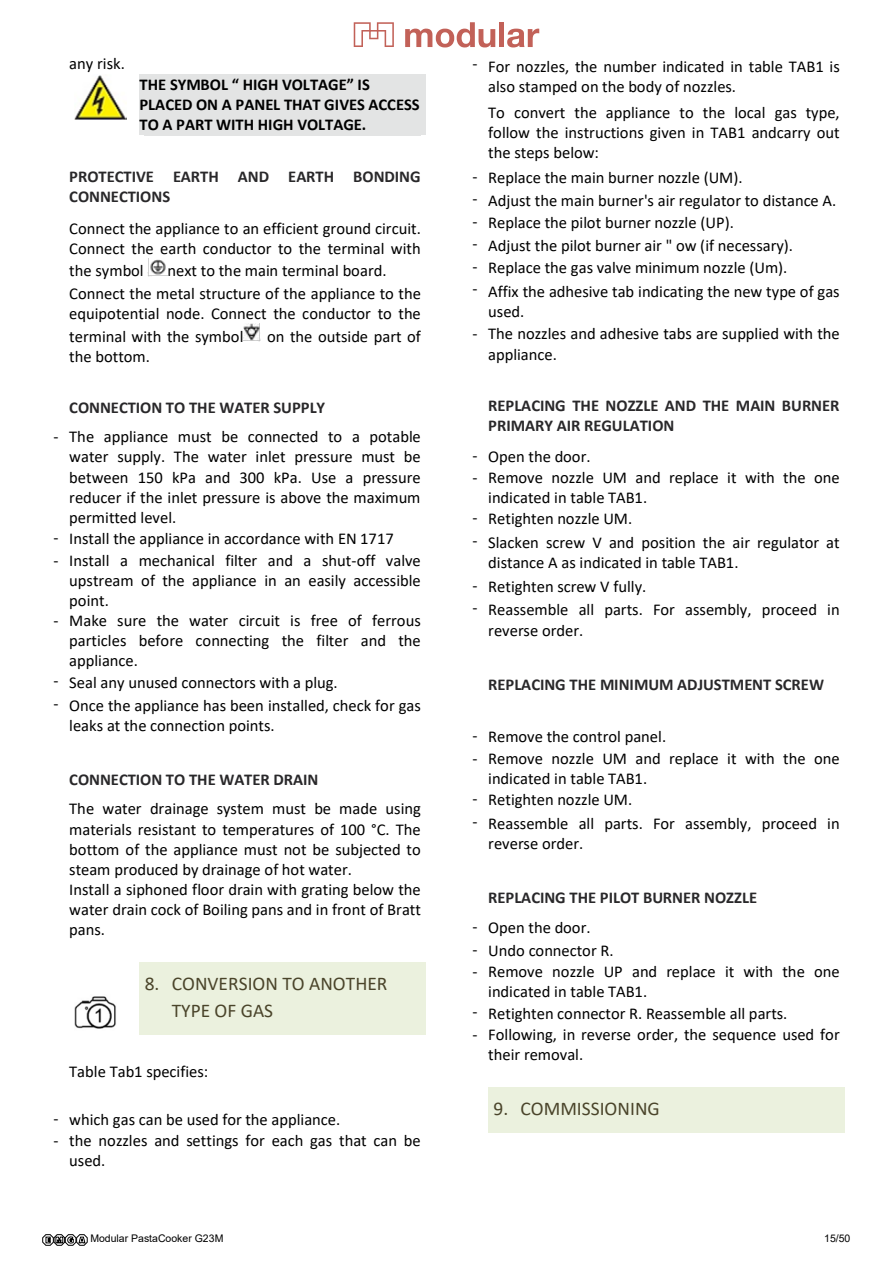
<style>
.page{position:relative;width:893px;height:1263px;background:#fff}
.page>*{position:absolute;margin:0;border:0;box-sizing:border-box;transform-origin:0 0}
.t1{font:19.5px/27.3px "Calibri";color:#4a442a}
.t2{font:16.5px/20.1px "Calibri";color:#000}
.t3{font:700 16.5px/20.1px "Calibri";color:#29282a}
.t4{font:700 16.5px/20.1px "Calibri";color:#000}
.t5{font:10.5px "Arial";color:#000}
</style>
<div class="page">
<div style="left:139px;top:75px;width:287px;height:60px;background:#e3e4e4"></div>
<div style="left:139px;top:962px;width:287px;height:73px;background:#ebf1de"></div>
<div style="left:488px;top:1087px;width:357px;height:45px;background:#ebf1de"></div>
<img style="left:147px;top:259px;width:20px;height:18px">
<img style="left:243px;top:324px;width:17px;height:18px">
<img style="left:74px;top:75px;width:52px;height:45px">
<img style="left:74px;top:996px;width:42px;height:33px">
<svg style="left:43px;top:1234px;width:45px;height:12px"></svg>
<svg style="left:354px;top:22px;width:40px;height:25px"></svg>
<svg style="left:405px;top:22px;width:90px;height:25px"></svg>
<div style="left:499px;top:22px;width:5px;height:25px;background:#c26158"></div>
<svg style="left:507px;top:29px;width:32px;height:18px"></svg>
<p class="t2" style="left:69px;top:54px;width:57px">any risk.</p>
<p class="t4" style="left:139px;top:74px;width:282px">THE SYMBOL “ HIGH VOLTAGE” IS<br>PLACED ON A PANEL THAT GIVES ACCESS<br>TO A PART WITH HIGH VOLTAGE.</p>
<p class="t3" style="left:69px;top:166px;width:353px">PROTECTIVE EARTH AND EARTH BONDING<br>CONNECTIONS</p>
<p class="t2" style="left:69px;top:218px;width:353px">Connect the appliance to an efficient ground circuit.<br>Connect the earth conductor to the terminal with</p>
<p class="t2" style="left:69px;top:260px;width:76px">the symbol</p>
<p class="t2" style="left:69px;top:259px;width:353px;line-height:22.5px;text-indent:98px">next to the main terminal board.<br>Connect the metal structure of the appliance to the</p>
<p class="t2" style="left:69px;top:302px;width:353px;line-height:22.5px">equipotential node. Connect the conductor to the terminal with the symbol</p>
<p class="t2" style="left:267px;top:326px;width:155px">on the outside part of</p>
<p class="t2" style="left:69px;top:346px;width:82px">the bottom.</p>
<p class="t3" style="left:69px;top:397px;width:257px">CONNECTION TO THE WATER SUPPLY</p>
<p class="t2" style="left:69px;top:426px;width:353px;text-align:justify;text-indent:-16px">- The appliance must be connected to a potable water supply. The water inlet pressure must be between 150 kPa and 300 kPa. Use a pressure reducer if the inlet pressure is above the maximum permitted level.</p>
<p class="t2" style="left:54px;top:528px;width:342px">- Install the appliance in accordance with EN 1717</p>
<p class="t2" style="left:69px;top:550px;width:353px;text-align:justify;text-indent:-16px">- Install a mechanical filter and a shut-off valve upstream of the appliance in an easily accessible point.</p>
<p class="t2" style="left:69px;top:610px;width:353px;text-align:justify;text-indent:-16px">- Make sure the water circuit is free of ferrous particles before connecting the filter and the appliance.</p>
<p class="t2" style="left:54px;top:672px;width:286px">- Seal any unused connectors with a plug.</p>
<p class="t2" style="left:69px;top:695px;width:353px;text-indent:-16px">- Once the appliance has been installed, check for gas leaks at the connection points.</p>
<p class="t3" style="left:69px;top:769px;width:251px">CONNECTION TO THE WATER DRAIN</p>
<p class="t2" style="left:69px;top:798px;width:353px">The water drainage system must be made using materials resistant to temperatures of 100 °C. The bottom of the appliance must not be subjected to steam produced by drainage of hot water.<br>Install a siphoned floor drain with grating below the water drain cock of Boiling pans and in front of Bratt pans.</p>
<p class="t1" style="left:172px;top:969px;width:217px;text-indent:-27px">8. CONVERSION TO ANOTHER<br>TYPE OF GAS</p>
<p class="t2" style="left:69px;top:1061px;width:141px">Table Tab1 specifies:</p>
<p class="t2" style="left:54px;top:1109px;width:288px">- which gas can be used for the appliance.</p>
<p class="t2" style="left:69px;top:1130px;width:353px;text-indent:-16px">- the nozzles and settings for each gas that can be used.</p>
<p class="t2" style="left:488px;top:56px;width:353px;text-indent:-16px">- For nozzles, the number indicated in table TAB1 is also stamped on the body of nozzles.</p>
<p class="t2" style="left:488px;top:102px;width:353px;text-align:justify">To convert the appliance to the local gas type, follow the instructions given in TAB1 andcarry out the steps below:</p>
<p class="t2" style="left:473px;top:167px;width:271px">- Replace the main burner nozzle (UM).</p>
<p class="t2" style="left:473px;top:190px;width:365px">- Adjust the main burner's air regulator to distance A.</p>
<p class="t2" style="left:473px;top:212px;width:263px">- Replace the pilot burner nozzle (UP).</p>
<p class="t2" style="left:473px;top:235px;width:322px">- Adjust the pilot burner air " ow (if necessary).</p>
<p class="t2" style="left:473px;top:257px;width:316px">- Replace the gas valve minimum nozzle (Um).</p>
<p class="t2" style="left:488px;top:281px;width:353px;text-indent:-16px">- Affix the adhesive tab indicating the new type of gas used.</p>
<p class="t2" style="left:488px;top:323px;width:353px;text-indent:-16px">- The nozzles and adhesive tabs are supplied with the appliance.</p>
<p class="t3" style="left:488px;top:395px;width:353px">REPLACING THE NOZZLE AND THE MAIN BURNER<br>PRIMARY AIR REGULATION</p>
<p class="t2" style="left:473px;top:446px;width:120px">- Open the door.</p>
<p class="t2" style="left:488px;top:467px;width:353px;text-indent:-16px">- Remove nozzle UM and replace it with the one indicated in table TAB1.</p>
<p class="t2" style="left:473px;top:508px;width:161px">- Retighten nozzle UM.</p>
<p class="t2" style="left:488px;top:532px;width:353px;text-indent:-16px">- Slacken screw V and position the air regulator at distance A as indicated in table TAB1.</p>
<p class="t2" style="left:473px;top:576px;width:175px">- Retighten screw V fully.</p>
<p class="t2" style="left:488px;top:599px;width:353px;text-indent:-16px">- Reassemble all parts. For assembly, proceed in reverse order.</p>
<p class="t3" style="left:488px;top:674px;width:337px">REPLACING THE MINIMUM ADJUSTMENT SCREW</p>
<p class="t2" style="left:473px;top:726px;width:195px">- Remove the control panel.</p>
<p class="t2" style="left:488px;top:748px;width:353px;text-indent:-16px">- Remove nozzle UM and replace it with the one indicated in table TAB1.</p>
<p class="t2" style="left:473px;top:789px;width:161px">- Retighten nozzle UM.</p>
<p class="t2" style="left:488px;top:813px;width:353px;text-indent:-16px">- Reassemble all parts. For assembly, proceed in reverse order.</p>
<p class="t3" style="left:488px;top:887px;width:270px">REPLACING THE PILOT BURNER NOZZLE</p>
<p class="t2" style="left:473px;top:917px;width:120px">- Open the door.</p>
<p class="t2" style="left:473px;top:940px;width:143px">- Undo connector R.</p>
<p class="t2" style="left:488px;top:961px;width:353px;text-indent:-16px">- Remove nozzle UP and replace it with the one indicated in table TAB1.</p>
<p class="t2" style="left:473px;top:1002px;width:316px">- Retighten connector R. Reassemble all parts.</p>
<p class="t2" style="left:488px;top:1024px;width:353px;text-indent:-16px">- Following, in reverse order, the sequence used for their removal.</p>
<p class="t1" style="left:493px;top:1094px;width:168px">9. COMMISSIONING</p>
<p class="t5" style="left:90px;top:1231px;width:135px">Modular PastaCooker G23M</p>
<p class="t5" style="left:824px;top:1231px;width:28px">15/50</p>
</div>
